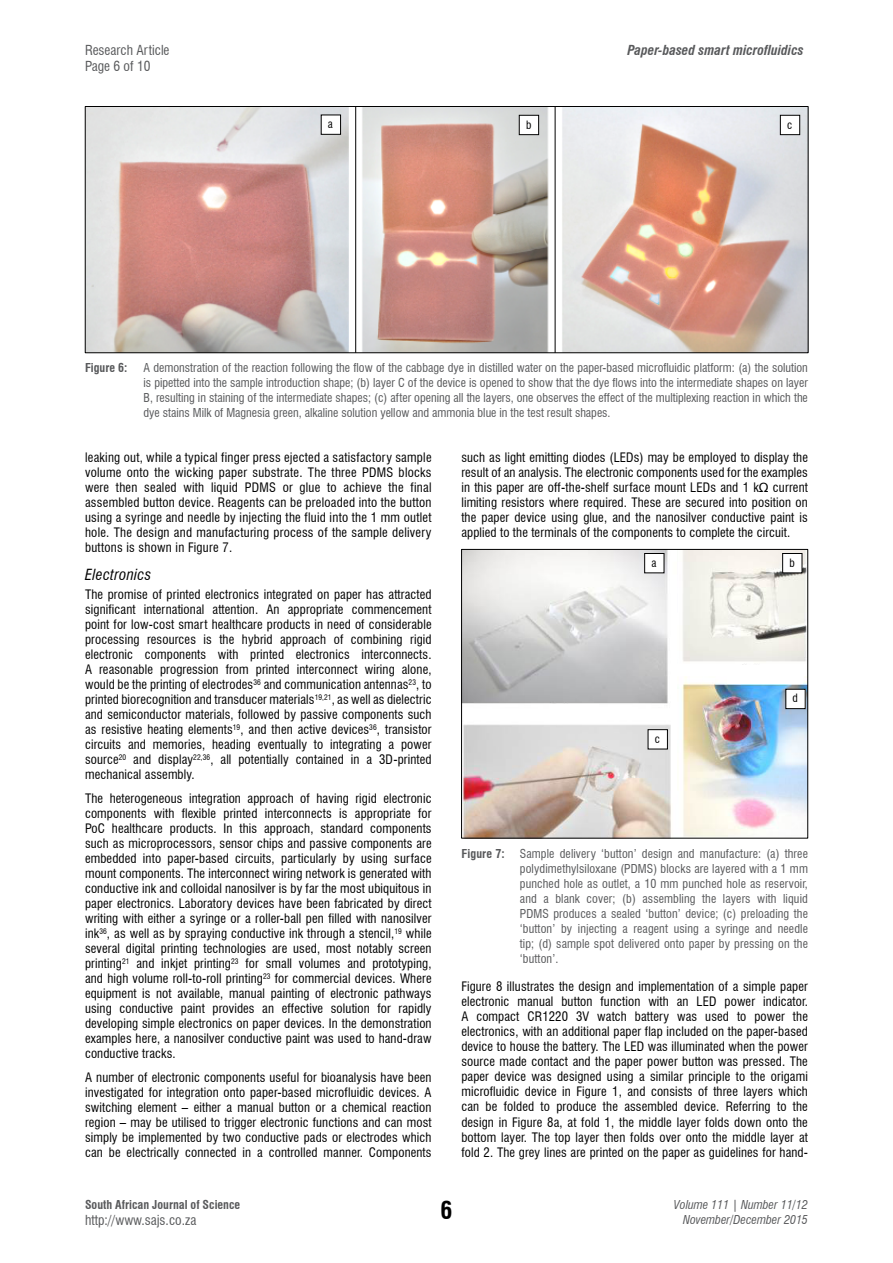
<style>
.page{position:relative;width:893px;height:1263px;background:#fff}
.page>*{position:absolute;margin:0;border:0;box-sizing:border-box;transform-origin:0 0}
.t1{font:700 condensed 24px "Swiss 721 BT";color:#000}
.t2{font:italic condensed 15px "Swiss 721 BT";letter-spacing:.02em;color:#000}
.t3{font:condensed 13.5px "Swiss 721 BT";color:#58595b}
.t4{font:italic 700 condensed 13.5px "Swiss 721 BT";color:#58595b}
.t5{font:condensed 12.75px/15px "Swiss 721 BT";letter-spacing:.01em;color:#000;text-align:justify}
.t6{font:condensed 12px/15px "Swiss 721 BT";letter-spacing:.005em;color:#58595b;text-align:justify}
.t7{font:700 condensed 12px "Swiss 721 BT";color:#58595b}
.t8{font:italic condensed 12px/14.4px "Swiss 721 BT";color:#58595b;text-align:right}
.t9{font:condensed 11.25px "Swiss 721 BT";color:#000}
</style>
<div class="page">
<img style="left:463px;top:551px;width:343px;height:285px">
<div style="left:461px;top:549px;width:347px;height:289px;border:1px solid #000"></div>
<div style="left:645px;top:553px;width:19px;height:20px;background:#fff"></div>
<div style="left:644px;top:553px;width:20px;height:20px;border:1px solid #000"></div>
<div style="left:783px;top:553px;width:19px;height:20px;background:#fff"></div>
<div style="left:782px;top:553px;width:20px;height:20px;border:1px solid #000"></div>
<div style="left:786px;top:689px;width:19px;height:20px;background:#fff"></div>
<div style="left:648px;top:730px;width:19px;height:19px;background:#fff"></div>
<div style="left:648px;top:729px;width:20px;height:20px;border:1px solid #000"></div>
<div style="left:549px;top:704px;width:50px;height:19px;background:#fff"></div>
<div style="left:727px;top:665px;width:75px;height:18px;background:#fff"></div>
<img style="left:87px;top:108px;width:719px;height:243px">
<div style="left:85px;top:106px;width:723px;height:247px;border:1px solid #000"></div>
<div style="left:321px;top:115px;width:20px;height:19px;background:#fff"></div>
<div style="left:519px;top:115px;width:20px;height:20px;background:#fff"></div>
<div style="left:519px;top:115px;width:20px;height:20px;border:1px solid #000"></div>
<div style="left:780px;top:115px;width:20px;height:20px;background:#fff"></div>
<div style="left:780px;top:115px;width:20px;height:20px;border:1px solid #000"></div>
<hr style="left:355px;top:107px;width:1px;height:246px;background:#000">
<hr style="left:555px;top:107px;width:1px;height:246px;background:#000">
<p class="t3" style="left:85px;top:42px;width:86px">Research Article</p>
<p class="t4" style="left:628px;top:42px;width:178px">Paper-based smart microfluidics</p>
<p class="t3" style="left:85px;top:58px;width:67px">Page 6 of 10</p>
<p class="t9" style="left:328px;top:117px;width:7px">a</p>
<p class="t9" style="left:526px;top:118px;width:7px">b</p>
<p class="t9" style="left:787px;top:118px;width:7px">c</p>
<p class="t7" style="left:85px;top:361px;width:44px">Figure 6:</p>
<p class="t6" style="left:144px;top:360px;width:666px">A demonstration of the reaction following the flow of the cabbage dye in distilled water on the paper-based microfluidic platform: (a) the solution is pipetted into the sample introduction shape; (b) layer C of the device is opened to show that the dye flows into the intermediate shapes on layer B, resulting in staining of the intermediate shapes; (c) after opening all the layers, one observes the effect of the multiplexing reaction in which the dye stains Milk of Magnesia green, alkaline solution yellow and ammonia blue in the test result shapes.</p>
<p class="t5" style="left:85px;top:450px;width:348px">leaking out, while a typical finger press ejected a satisfactory sample volume onto the wicking paper substrate. The three PDMS blocks were then sealed with liquid PDMS or glue to achieve the final assembled button device. Reagents can be preloaded into the button using a syringe and needle by injecting the fluid into the 1 mm outlet hole. The design and manufacturing process of the sample delivery buttons is shown in Figure 7.</p>
<p class="t2" style="left:85px;top:565px;width:68px">Electronics</p>
<p class="t5" style="left:85px;top:587px;width:348px">The promise of printed electronics integrated on paper has attracted significant international attention. An appropriate commencement point for low-cost smart healthcare products in need of considerable processing resources is the hybrid approach of combining rigid electronic components with printed electronics interconnects.<br>A reasonable progression from printed interconnect wiring alone, would be the printing of electrodes<sup>36</sup> and communication antennas<sup>23</sup>, to printed biorecognition and transducer materials<sup>19,21</sup>, as well as dielectric and semiconductor materials, followed by passive components such as resistive heating elements<sup>19</sup>, and then active devices<sup>36</sup>, transistor circuits and memories, heading eventually to integrating a power source<sup>20</sup> and display<sup>22,36</sup>, all potentially contained in a 3D-printed mechanical assembly.</p>
<p class="t5" style="left:85px;top:791px;width:348px">The heterogeneous integration approach of having rigid electronic components with flexible printed interconnects is appropriate for PoC healthcare products. In this approach, standard components such as microprocessors, sensor chips and passive components are embedded into paper-based circuits, particularly by using surface mount components. The interconnect wiring network is generated with conductive ink and colloidal nanosilver is by far the most ubiquitous in paper electronics. Laboratory devices have been fabricated by direct writing with either a syringe or a roller-ball pen filled with nanosilver ink<sup>36</sup>, as well as by spraying conductive ink through a stencil,<sup>19</sup> while several digital printing technologies are used, most notably screen printing<sup>21</sup> and inkjet printing<sup>23</sup> for small volumes and prototyping, and high volume roll-to-roll printing<sup>23</sup> for commercial devices. Where equipment is not available, manual painting of electronic pathways using conductive paint provides an effective solution for rapidly developing simple electronics on paper devices. In the demonstration examples here, a nanosilver conductive paint was used to hand-draw conductive tracks.</p>
<p class="t5" style="left:85px;top:1069px;width:348px">A number of electronic components useful for bioanalysis have been investigated for integration onto paper-based microfluidic devices. A switching element – either a manual button or a chemical reaction region – may be utilised to trigger electronic functions and can most simply be implemented by two conductive pads or electrodes which can be electrically connected in a controlled manner. Components</p>
<p class="t5" style="left:461px;top:450px;width:348px">such as light emitting diodes (LEDs) may be employed to display the result of an analysis. The electronic components used for the examples in this paper are off-the-shelf surface mount LEDs and 1 kΩ current limiting resistors where required. These are secured into position on the paper device using glue, and the nanosilver conductive paint is applied to the terminals of the components to complete the circuit.</p>
<p class="t9" style="left:651px;top:556px;width:7px">a</p>
<p class="t9" style="left:789px;top:556px;width:7px">b</p>
<p class="t9" style="left:655px;top:732px;width:7px">c</p>
<p class="t9" style="left:793px;top:691px;width:7px">d</p>
<p class="t7" style="left:461px;top:846px;width:45px">Figure 7:</p>
<p class="t6" style="left:520px;top:846px;width:290px">Sample delivery ‘button’ design and manufacture: (a) three polydimethylsiloxane (PDMS) blocks are layered with a 1 mm punched hole as outlet, a 10 mm punched hole as reservoir, and a blank cover; (b) assembling the layers with liquid PDMS produces a sealed ‘button’ device; (c) preloading the ‘button’ by injecting a reagent using a syringe and needle tip; (d) sample spot delivered onto paper by pressing on the ‘button’.</p>
<p class="t5" style="left:461px;top:979px;width:348px">Figure 8 illustrates the design and implementation of a simple paper electronic manual button function with an LED power indicator.<br>A compact CR1220 3V watch battery was used to power the electronics, with an additional paper flap included on the paper-based device to house the battery. The LED was illuminated when the power source made contact and the paper power button was pressed. The paper device was designed using a similar principle to the origami microfluidic device in Figure 1, and consists of three layers which can be folded to produce the assembled device. Referring to the design in Figure 8a, at fold 1, the middle layer folds down onto the bottom layer. The top layer then folds over onto the middle layer at fold 2. The grey lines are printed on the paper as guidelines for hand-</p>
<p class="t7" style="left:85px;top:1197px;width:157px">South African Journal of Science</p>
<p class="t3" style="left:85px;top:1212px;width:113px">http://www.sajs.co.za</p>
<h1 class="t1" style="left:440px;top:1195px;width:13px">6</h1>
<p class="t8" style="left:674px;top:1198px;width:136px">Volume 111 | Number 11/12<br>November/December 2015</p>
</div>
